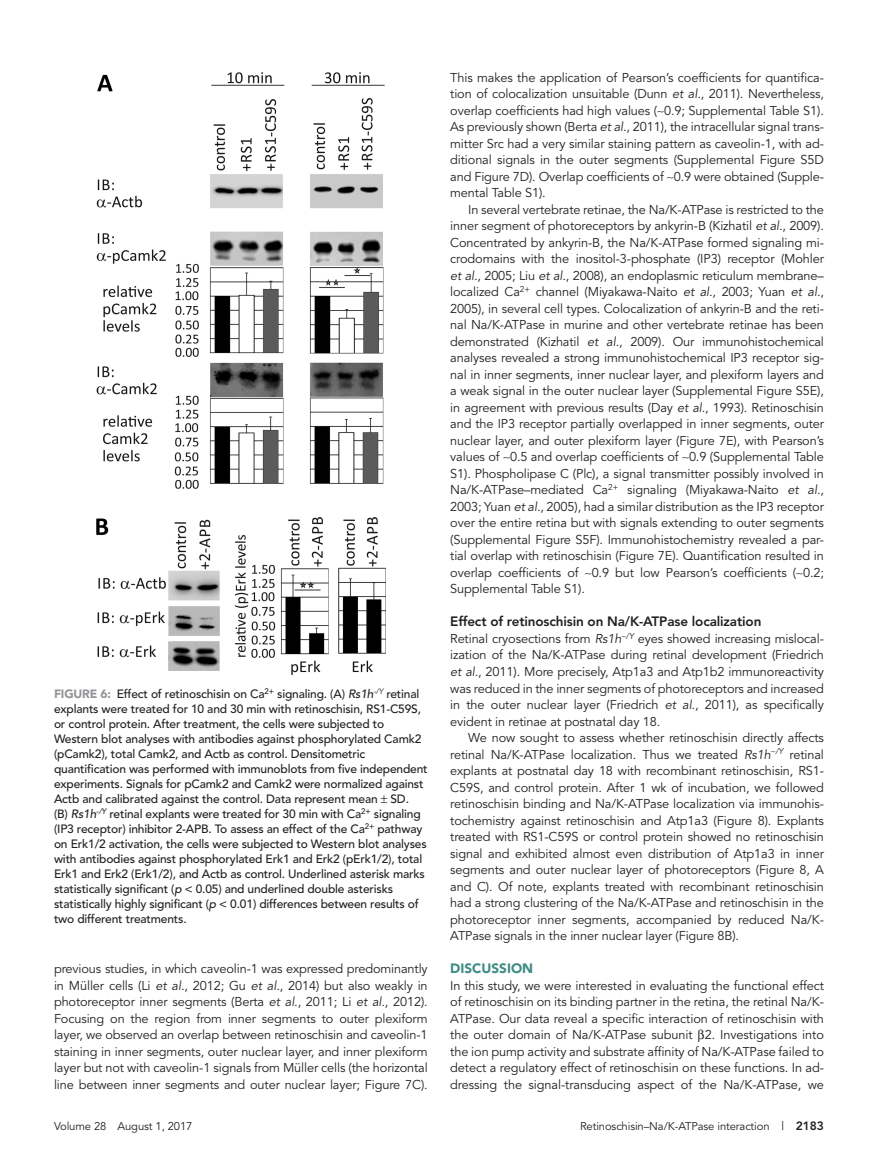
<style>
.page{position:relative;width:878px;height:1175px;background:#fff}
.page>*{position:absolute;margin:0;border:0;box-sizing:border-box;transform-origin:0 0}
.t1{font:800 13.5px "Avenir";letter-spacing:-.01em;color:#231f20}
.t2{font:900 13.5px "Avenir";color:#3e8c83}
.Para{font:12.75px/16.5px "Avenir";letter-spacing:-.01em;color:#231f20;text-align:justify}
.ParaFL{font:12.75px/16.5px "Avenir";letter-spacing:-.01em;color:#231f20;text-align:justify}
.FigCaption{font:500 12px/15px "Avenir";letter-spacing:-.015em;color:#231f20}
.t3{font:11.25px "Avenir";letter-spacing:-.01em;color:#231f20}
.s1{font-weight:900;color:#939598}
.s2{font-style:italic}
.s3{font-size:12px}
.s4{font-weight:800;font-size:12px}
</style>
<div class="page">
<img style="left:97px;top:72px;width:288px;height:602px">
<p class="FigCaption" style="left:54px;top:687px;width:375px"><span class="s1">FIGURE 6:</span> Effect of retinoschisin on Ca<sup>2+</sup> signaling. (A) <span class="s2">Rs1h</span><sup>-/Y</sup> retinal explants were treated for 10 and 30 min with retinoschisin, RS1-C59S, or control protein. After treatment, the cells were subjected to Western blot analyses with antibodies against phosphorylated Camk2 (pCamk2), total Camk2, and Actb as control. Densitometric quantification was performed with immunoblots from five independent experiments. Signals for pCamk2 and Camk2 were normalized against Actb and calibrated against the control. Data represent mean SD.<br>(B) <span class="s2">Rs1h</span><sup>-/Y</sup> retinal explants were treated for 30 min with Ca<sup>2+</sup> signaling (IP3 receptor) inhibitor 2-APB. To assess an effect of the Ca<sup>2+</sup> pathway on Erk1/2 activation, the cells were subjected to Western blot analyses with antibodies against phosphorylated Erk1 and Erk2 (pErk1/2), total Erk1 and Erk2 (Erk1/2), and Actb as control. Underlined asterisk marks statistically significant (<span class="s2">p</span> &lt; 0.05) and underlined double asterisks statistically highly significant (<span class="s2">p</span> &lt; 0.01) differences between results of two different treatments.</p>
<p class="Para" style="left:54px;top:960px;width:375px">previous studies, in which caveolin-1 was expressed predominantly in Müller cells (Li <span class="s2">et al.</span>, 2012; Gu <span class="s2">et al.</span>, 2014) but also weakly in photoreceptor inner segments (Berta <span class="s2">et al.</span>, 2011; Li <span class="s2">et al.</span>, 2012).<br>Focusing on the region from inner segments to outer plexiform layer, we observed an overlap between retinoschisin and caveolin-1 staining in inner segments, outer nuclear layer, and inner plexiform layer but not with caveolin-1 signals from Müller cells (the horizontal line between inner segments and outer nuclear layer; Figure 7C).</p>
<p class="Para" style="left:450px;top:69px;width:375px">This makes the application of Pearson’s coefficients for quantifica&shy;tion of colocalization unsuitable (Dunn <span class="s2">et al.</span>, 2011). Nevertheless, overlap coefficients had high values (∼0.9; Supplemental Table S1).<br>As previously shown (Berta <span class="s2">et al.</span>, 2011), the intracellular signal trans&shy;mitter Src had a very similar staining pattern as caveolin-1, with ad&shy;ditional signals in the outer segments (Supplemental Figure S5D and Figure 7D). Overlap coefficients of ∼0.9 were obtained (Supple&shy;mental Table S1).</p>
<p class="Para" style="left:450px;top:201px;width:375px;text-indent:18px">In several vertebrate retinae, the Na/K-ATPase is restricted to the inner segment of photoreceptors by ankyrin-B (Kizhatil <span class="s2">et al.</span>, 2009).<br>Concentrated by ankyrin-B, the Na/K-ATPase formed signaling mi&shy;crodomains with the inositol-3-phosphate (IP3) receptor (Mohler <span class="s2">et al.</span>, 2005; Liu <span class="s2">et al.</span>, 2008), an endoplasmic reticulum membrane– localized Ca<sup>2+</sup> channel (Miyakawa-Naito <span class="s2">et al.</span>, 2003; Yuan <span class="s2">et al.</span>, 2005), in several cell types. Colocalization of ankyrin-B and the reti&shy;nal Na/K-ATPase in murine and other vertebrate retinae has been demonstrated (Kizhatil <span class="s2">et al.</span>, 2009). Our immunohistochemical analyses revealed a strong immunohistochemical IP3 receptor sig&shy;nal in inner segments, inner nuclear layer, and plexiform layers and a weak signal in the outer nuclear layer (Supplemental Figure S5E), in agreement with previous results (Day <span class="s2">et al.</span>, 1993). Retinoschisin and the IP3 receptor partially overlapped in inner segments, outer nuclear layer, and outer plexiform layer (Figure 7E), with Pearson’s values of ∼0.5 and overlap coefficients of ∼0.9 (Supplemental Table S1). Phospholipase C (Plc), a signal transmitter possibly involved in Na/K-ATPase–mediated Ca<sup>2+</sup> signaling (Miyakawa-Naito <span class="s2">et al.</span>, 2003; Yuan <span class="s2">et al.</span>, 2005), had a similar distribution as the IP3 receptor over the entire retina but with signals extending to outer segments (Supplemental Figure S5F). Immunohistochemistry revealed a par&shy;tial overlap with retinoschisin (Figure 7E). Quantification resulted in overlap coefficients of ∼0.9 but low Pearson’s coefficients (∼0.2; Supplemental Table S1).</p>
<h2 class="t1" style="left:450px;top:614px;width:313px">Effect of retinoschisin on Na/K-ATPase localization</h2>
<p class="ParaFL" style="left:450px;top:630px;width:375px">Retinal cryosections from <span class="s2">Rs1h</span>−<sup>/Y</sup> eyes showed increasing mislocal&shy;ization of the Na/K-ATPase during retinal development (Friedrich <span class="s2">et al.</span>, 2011). More precisely, Atp1a3 and Atp1b2 immunoreactivity was reduced in the inner segments of photoreceptors and increased in the outer nuclear layer (Friedrich <span class="s2">et al.</span>, 2011), as specifically evident in retinae at postnatal day 18.</p>
<p class="Para" style="left:450px;top:729px;width:375px;text-indent:18px">We now sought to assess whether retinoschisin directly affects retinal Na/K-ATPase localization. Thus we treated <span class="s2">Rs1h</span>−<sup>/Y</sup> retinal explants at postnatal day 18 with recombinant retinoschisin, RS1- C59S, and control protein. After 1 wk of incubation, we followed retinoschisin binding and Na/K-ATPase localization via immunohis&shy;tochemistry against retinoschisin and Atp1a3 (Figure 8). Explants treated with RS1-C59S or control protein showed no retinoschisin signal and exhibited almost even distribution of Atp1a3 in inner segments and outer nuclear layer of photoreceptors (Figure 8, A and C). Of note, explants treated with recombinant retinoschisin had a strong clustering of the Na/K-ATPase and retinoschisin in the photoreceptor inner segments, accompanied by reduced Na/K-ATPase signals in the inner nuclear layer (Figure 8B).</p>
<h1 class="t2" style="left:450px;top:960px;width:84px">DISCUSSION</h1>
<p class="ParaFL" style="left:450px;top:977px;width:375px">In this study, we were interested in evaluating the functional effect of retinoschisin on its binding partner in the retina, the retinal Na/K-ATPase. Our data reveal a specific interaction of retinoschisin with the outer domain of Na/K-ATPase subunit 2. Investigations into the ion pump activity and substrate affinity of Na/K-ATPase failed to detect a regulatory effect of retinoschisin on these functions. In ad&shy;dressing the signal-transducing aspect of the Na/K-ATPase, we</p>
<p class="t3" style="left:54px;top:1119px;width:140px">Volume 28 August 1, 2017</p>
<p class="t3" style="left:580px;top:1119px;width:245px">Retinoschisin–Na/K-ATPase interaction <span class="s3">|</span> <span class="s4">2183</span></p>
</div>
